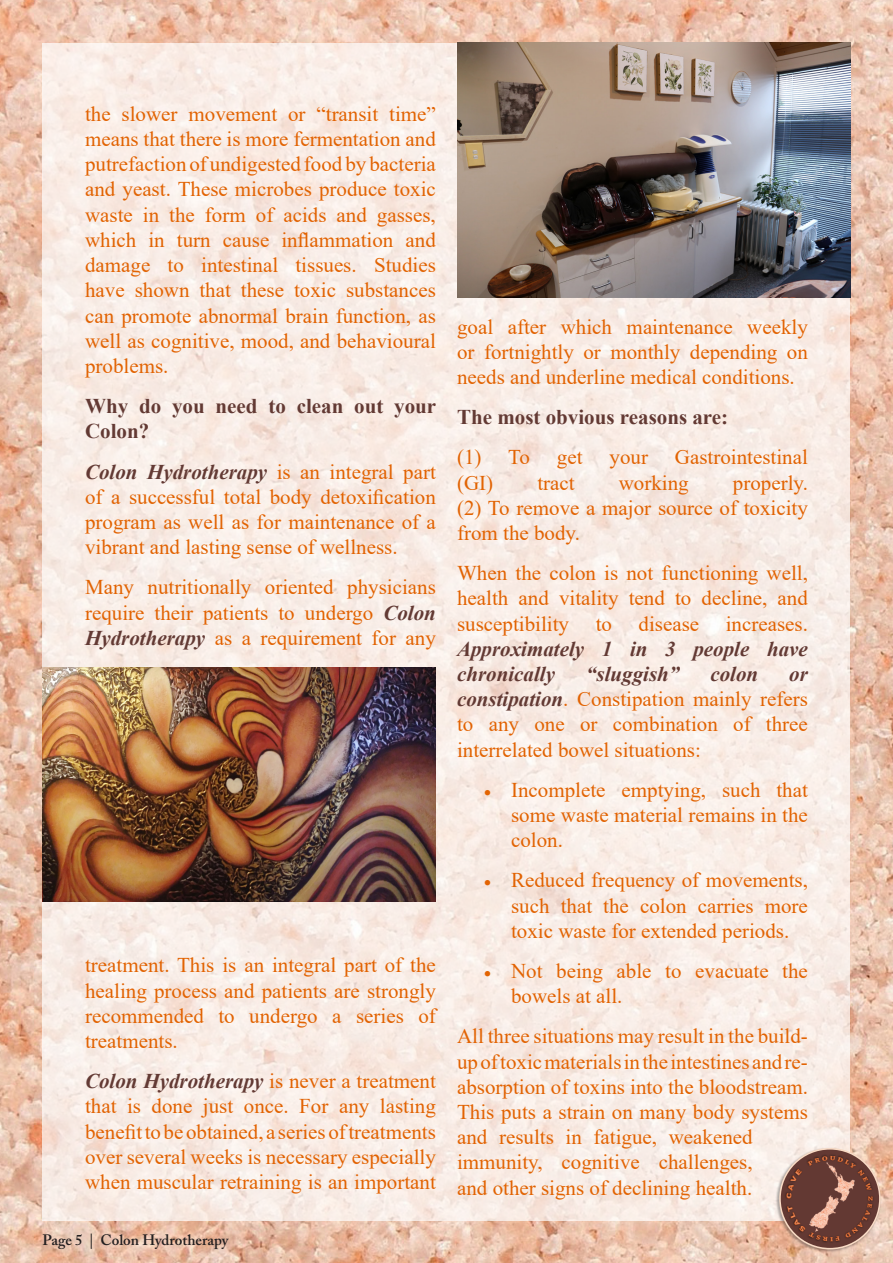
<style>
.page{position:relative;width:893px;height:1263px;background:#fff}
.page>*{position:absolute;margin:0;border:0;box-sizing:border-box;transform-origin:0 0}
.t1{font:21px/25.2px "Times New Roman";color:#e26302;text-align:justify}
.t2{font:italic 700 21px/25.2px "Times New Roman";color:#633a34;text-align:justify}
.t3{font:700 21px/25.2px "Times New Roman";color:#633a34}
.t4{font:600 15px "Adobe Caslon Pro";color:#231f20}
.s1{font-weight:700;font-style:italic;color:#633a34}
.s2{font-weight:400;font-style:normal;color:#e26302}
</style>
<div class="page">
<img style="left:0;top:0;width:893px;height:1263px">
<img style="left:43px;top:43px;width:807px;height:1177px">
<img style="left:457px;top:43px;width:393px;height:255px">
<img style="left:43px;top:668px;width:393px;height:233px">
<img style="left:775px;top:1146px;width:107px;height:108px">
<div style="left:779px;top:1148px;width:102px;height:101px;border:2px solid #f9dbc5;border-radius:50%"></div>
<img style="left:783px;top:1152px;width:94px;height:94px">
<svg style="left:787px;top:1156px;width:86px;height:85px;background:#784f47"></svg>
<p class="t1" style="left:85px;top:101px;width:352px">the slower movement or “transit time” means that there is more fermentation and putrefaction of undigested food by bacteria and yeast. These microbes produce toxic waste in the form of acids and gasses, which in turn cause inflammation and damage to intestinal tissues. Studies have shown that these toxic substances can promote abnormal brain function, as well as cognitive, mood, and behavioural problems.</p>
<p class="t3" style="left:85px;top:393px;width:353px">Why do you need to clean out your<br>Colon?</p>
<p class="t1" style="left:85px;top:458px;width:352px"><span class="s1">Colon Hydrotherapy</span> is an integral part of a successful total body detoxification program as well as for maintenance of a vibrant and lasting sense of wellness.</p>
<p class="t1" style="left:85px;top:574px;width:352px">Many nutritionally oriented physicians require their patients to undergo <span class="s1">Colon Hydrotherapy</span> as a requirement for any</p>
<p class="t1" style="left:85px;top:952px;width:352px">treatment. This is an integral part of the healing process and patients are strongly recommended to undergo a series of treatments.</p>
<p class="t1" style="left:85px;top:1068px;width:352px"><span class="s1">Colon Hydrotherapy</span> is never a treatment that is done just once. For any lasting benefit to be obtained, a series of treatments over several weeks is necessary especially when muscular retraining is an important</p>
<p class="t4" style="left:43px;top:1231px;width:187px">Page 5 | Colon Hydrotherapy</p>
<p class="t1" style="left:457px;top:313px;width:352px">goal after which maintenance weekly or fortnightly or monthly depending on needs and underline medical conditions.</p>
<p class="t3" style="left:457px;top:404px;width:273px">The most obvious reasons are:</p>
<p class="t1" style="left:457px;top:444px;width:74px">(1) To</p>
<p class="t1" style="left:557px;top:444px;width:27px">get</p>
<p class="t1" style="left:609px;top:444px;width:40px">your</p>
<p class="t1" style="left:675px;top:444px;width:134px">Gastrointestinal</p>
<p class="t1" style="left:457px;top:469px;width:38px">(GI)</p>
<p class="t1" style="left:537px;top:469px;width:39px">tract</p>
<p class="t1" style="left:619px;top:469px;width:71px">working</p>
<p class="t1" style="left:457px;top:469px;width:352px;text-indent:276px">properly. (2) To remove a major source of toxicity from the body.</p>
<p class="t1" style="left:457px;top:560px;width:352px">When the colon is not functioning well, health and vitality tend to decline, and susceptibility</p>
<p class="t2" style="left:457px;top:610px;width:352px;text-indent:269px"><span class="s2">increases.<br></span>Approximately 1 in 3 people have chronically</p>
<p class="t1" style="left:596px;top:610px;width:18px">to</p>
<p class="t1" style="left:638px;top:610px;width:62px">disease</p>
<p class="t2" style="left:586px;top:661px;width:95px">“sluggish”</p>
<p class="t2" style="left:710px;top:661px;width:49px">colon</p>
<p class="t1" style="left:457px;top:661px;width:352px;text-indent:332px"><span class="s1">or constipation</span>. Constipation mainly refers to any one or combination of three interrelated bowel situations:</p>
<p class="t1" style="left:511px;top:776px;width:298px;text-indent:-27px">• Incomplete emptying, such that some waste material remains in the colon.</p>
<p class="t1" style="left:511px;top:867px;width:298px;text-indent:-27px">• Reduced frequency of movements, such that the colon carries more toxic waste for extended periods.</p>
<p class="t1" style="left:511px;top:958px;width:298px;text-indent:-27px">• Not being able to evacuate the bowels at all.</p>
<p class="t1" style="left:457px;top:1023px;width:352px;text-align:left">All three situations may result in the build&shy;up of toxic materials in the intestines and re&shy;absorption of toxins into the bloodstream.<br>This puts a strain on many body systems and results in fatigue, weakened immunity, cognitive challenges,<br>and other signs of declining health.</p>
</div>
